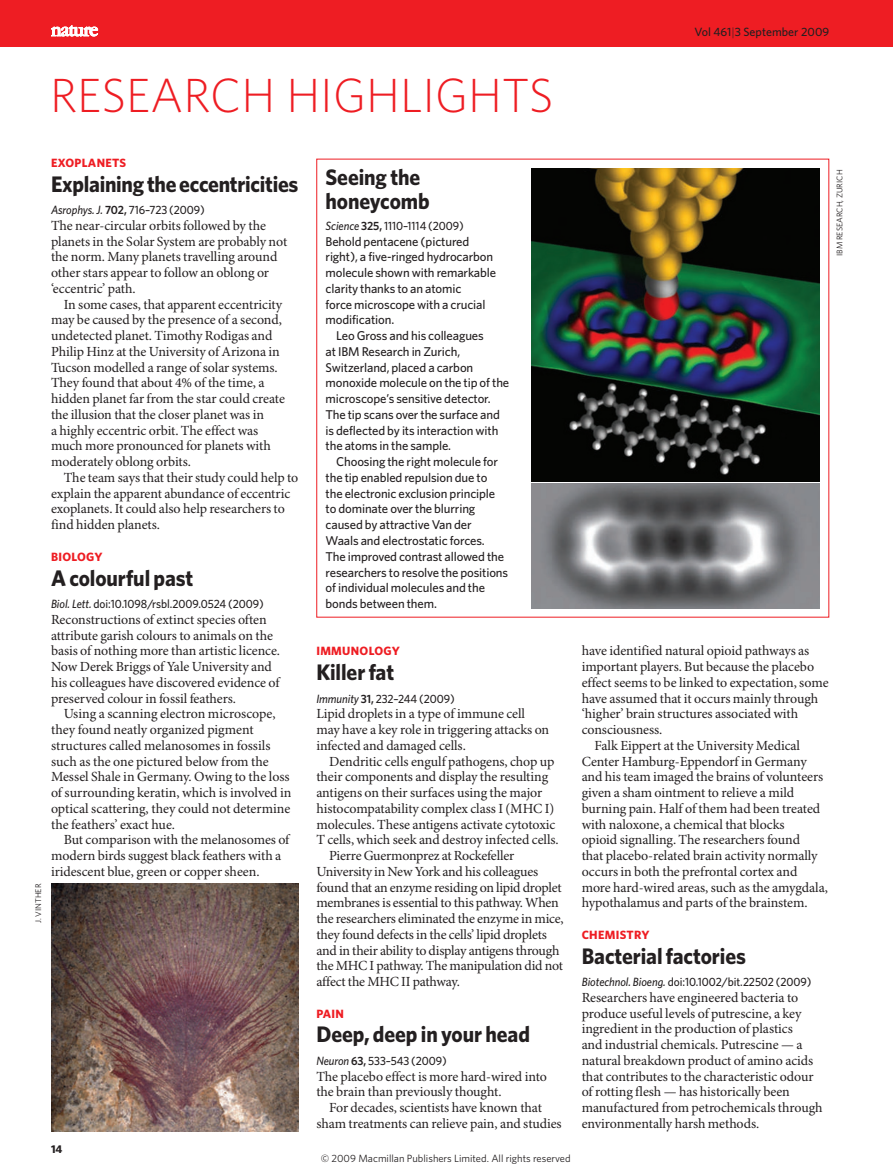
<style>
.page{position:relative;width:893px;height:1174px;background:#fff}
.page>*{position:absolute;margin:0;border:0;box-sizing:border-box;transform-origin:0 0}
.t1{font:300 48px "Whitney";color:#ee1d23}
.t2{font:700 22.5px/24.8px "Whitney";letter-spacing:-.005em;color:#231f20;scale:.95 1}
.t3{font:13.95px/15.8px "Minion Pro";letter-spacing:-.005em;color:#231f20}
.t4{font:500 12.75px/15.8px "Whitney";letter-spacing:-.01em;color:#231f20}
.t5{font:500 12px "Whitney";letter-spacing:-.005em;color:#231f20;scale:.95 1}
.t6{font:700 12px "Whitney";letter-spacing:.025em;color:#ee1d23}
.t7{font:500 12px "Whitney";letter-spacing:-.005em;color:#231f20}
.t8{font:700 11.25px "Whitney";color:#231f20}
.t9{font:10.5px "Whitney";color:#231f20}
.t10{font:8.25px "Whitney";color:#231f20}
.s1{font-weight:300}
.s2{font-style:italic}
.s3{font-weight:600}
</style>
<div class="page">
<img style="left:531px;top:168px;width:289px;height:313px">
<img style="left:531px;top:483px;width:289px;height:125px">
<img style="left:51px;top:884px;width:247px;height:247px">
<div style="left:0;top:0;width:893px;height:47px;background:#ee1d23"></div>
<svg style="left:51px;top:25px;width:47px;height:11px"></svg>
<h1 class="t1" style="left:50px;top:77px;width:505px">RESEARCH HIGHLIGHTS</h1>
<p class="t7" style="left:694px;top:28px;width:136px">Vol 461<span class="s1">|</span>3 September 2009</p>
<p class="t10" style="left:35px;top:923px;width:41px;rotate:-90deg">J. VINTHER</p>
<p class="t6" style="left:51px;top:158px;width:77px">EXOPLANETS</p>
<h2 class="t2" style="left:51px;top:173px;width:262px">Explaining the eccentricities</h2>
<p class="t5" style="left:51px;top:206px;width:163px"><span class="s2">Asrophys. J.</span> <span class="s3">702,</span> 716–723 (2009)</p>
<p class="t3" style="left:51px;top:219px;width:238px">The near-circular orbits followed by the planets in the Solar System are probably not the norm. Many planets travelling around other stars appear to follow an oblong or ‘eccentric’ path.</p>
<p class="t3" style="left:51px;top:297px;width:235px;text-indent:13px">In some cases, that apparent eccentricity may be caused by the presence of a second, undetected planet. Timothy Rodigas and Philip Hinz at the University of Arizona in Tucson modelled a range of solar systems.<br>They found that about 4% of the time, a hidden planet far from the star could create the illusion that the closer planet was in<br>a highly eccentric orbit. The effect was much more pronounced for planets with moderately oblong orbits.</p>
<p class="t3" style="left:51px;top:471px;width:249px;text-indent:13px">The team says that their study could help to explain the apparent abundance of eccentric exoplanets. It could also help researchers to find hidden planets.</p>
<p class="t6" style="left:51px;top:552px;width:53px">BIOLOGY</p>
<h2 class="t2" style="left:51px;top:567px;width:151px">A colourful past</h2>
<p class="t5" style="left:51px;top:599px;width:225px"><span class="s2">Biol. Lett.</span> doi:10.1098/rsbl.2009.0524 (2009)</p>
<p class="t3" style="left:51px;top:612px;width:231px">Reconstructions of extinct species often attribute garish colours to animals on the basis of nothing more than artistic licence.<br>Now Derek Briggs of Yale University and his colleagues have discovered evidence of preserved colour in fossil feathers.</p>
<p class="t3" style="left:51px;top:707px;width:242px;text-indent:13px">Using a scanning electron microscope, they found neatly organized pigment structures called melanosomes in fossils such as the one pictured below from the Messel Shale in Germany. Owing to the loss of surrounding keratin, which is involved in optical scattering, they could not determine the feathers’ exact hue.</p>
<p class="t3" style="left:51px;top:833px;width:240px;text-indent:13px">But comparison with the melanosomes of modern birds suggest black feathers with a iridescent blue, green or copper sheen.</p>
<p class="t8" style="left:51px;top:1144px;width:13px">14</p>
<h2 class="t2" style="left:326px;top:166px;width:111px">Seeing the honeycomb</h2>
<p class="t5" style="left:326px;top:221px;width:147px"><span class="s2">Science</span> <span class="s3">325,</span> 1110–1114 (2009)</p>
<p class="t4" style="left:326px;top:234px;width:172px">Behold pentacene (pictured right), a five-ringed hydrocarbon molecule shown with remarkable clarity thanks to an atomic<br>force microscope with a crucial modification.</p>
<p class="t4" style="left:326px;top:329px;width:185px;text-indent:11px">Leo Gross and his colleagues<br>at IBM Research in Zurich,<br>Switzerland, placed a carbon monoxide molecule on the tip of the microscope’s sensitive detector.<br>The tip scans over the surface and is deflected by its interaction with the atoms in the sample.</p>
<p class="t4" style="left:326px;top:455px;width:184px;text-indent:11px">Choosing the right molecule for the tip enabled repulsion due to<br>the electronic exclusion principle to dominate over the blurring caused by attractive Van der<br>Waals and electrostatic forces.<br>The improved contrast allowed the researchers to resolve the positions of individual molecules and the bonds between them.</p>
<p class="t10" style="left:837px;top:256px;width:88px;rotate:-90deg">IBM RESEARCH, ZURICH</p>
<p class="t6" style="left:316px;top:646px;width:85px">IMMUNOLOGY</p>
<h2 class="t2" style="left:316px;top:661px;width:83px">Killer fat</h2>
<p class="t5" style="left:316px;top:694px;width:147px"><span class="s2">Immunity</span> <span class="s3">31,</span> 232–244 (2009)</p>
<p class="t3" style="left:316px;top:707px;width:234px">Lipid droplets in a type of immune cell may have a key role in triggering attacks on infected and damaged cells.</p>
<p class="t3" style="left:329px;top:754px;width:227px">Dendritic cells engulf pathogens, chop up</p>
<p class="t3" style="left:316px;top:770px;width:233px">their components and display the resulting</p>
<p class="t3" style="left:316px;top:786px;width:227px">antigens on their surfaces using the major</p>
<p class="t3" style="left:316px;top:801px;width:239px">histocompatability complex class I (MHC I)</p>
<p class="t3" style="left:316px;top:817px;width:241px">molecules. These antigens activate cytotoxic</p>
<p class="t3" style="left:316px;top:833px;width:244px">T cells, which seek and destroy infected cells.</p>
<p class="t3" style="left:329px;top:849px;width:187px">Pierre Guermonprez at Rockefeller</p>
<p class="t3" style="left:316px;top:864px;width:223px">University in New York and his colleagues</p>
<p class="t3" style="left:316px;top:880px;width:247px">found that an enzyme residing on lipid droplet</p>
<p class="t3" style="left:316px;top:896px;width:244px">membranes is essential to this pathway. When</p>
<p class="t3" style="left:316px;top:912px;width:249px">the researchers eliminated the enzyme in mice,</p>
<p class="t3" style="left:316px;top:927px;width:232px">they found defects in the cells’ lipid droplets</p>
<p class="t3" style="left:316px;top:943px;width:245px">and in their ability to display antigens through</p>
<p class="t3" style="left:316px;top:959px;width:248px">the MHC I pathway. The manipulation did not</p>
<p class="t3" style="left:316px;top:975px;width:145px">affect the MHC II pathway.</p>
<p class="t6" style="left:316px;top:1008px;width:29px">PAIN</p>
<h2 class="t2" style="left:316px;top:1023px;width:226px">Deep, deep in your head</h2>
<p class="t5" style="left:316px;top:1056px;width:139px"><span class="s2">Neuron</span> <span class="s3">63,</span> 533–543 (2009)</p>
<p class="t3" style="left:316px;top:1069px;width:232px">The placebo effect is more hard-wired into the brain than previously thought.</p>
<p class="t3" style="left:316px;top:1101px;width:247px;text-align:center">For decades, scientists have known that sham treatments can relieve pain, and studies</p>
<p class="t9" style="left:321px;top:1152px;width:251px">© 2009 Macmillan Publishers Limited. All rights reserved</p>
<p class="t3" style="left:582px;top:644px;width:229px">have identified natural opioid pathways as</p>
<p class="t3" style="left:582px;top:660px;width:234px">important players. But because the placebo</p>
<p class="t3" style="left:582px;top:675px;width:248px">effect seems to be linked to expectation, some</p>
<p class="t3" style="left:582px;top:691px;width:238px">have assumed that it occurs mainly through</p>
<p class="t3" style="left:582px;top:707px;width:218px">‘higher’ brain structures associated with</p>
<p class="t3" style="left:582px;top:723px;width:82px">consciousness.</p>
<p class="t3" style="left:594px;top:738px;width:207px">Falk Eippert at the University Medical</p>
<p class="t3" style="left:582px;top:754px;width:227px">Center Hamburg-Eppendorf in Germany</p>
<p class="t3" style="left:582px;top:770px;width:243px">and his team imaged the brains of volunteers</p>
<p class="t3" style="left:582px;top:786px;width:214px">given a sham ointment to relieve a mild</p>
<p class="t3" style="left:582px;top:801px;width:240px">burning pain. Half of them had been treated</p>
<p class="t3" style="left:582px;top:817px;width:204px">with naloxone, a chemical that blocks</p>
<p class="t3" style="left:582px;top:833px;width:220px">opioid signalling. The researchers found</p>
<p class="t3" style="left:582px;top:849px;width:237px">that placebo-related brain activity normally</p>
<p class="t3" style="left:582px;top:864px;width:217px">occurs in both the prefrontal cortex and</p>
<p class="t3" style="left:582px;top:880px;width:248px">more hard-wired areas, such as the amygdala,</p>
<p class="t3" style="left:582px;top:896px;width:227px">hypothalamus and parts of the brainstem.</p>
<p class="t6" style="left:582px;top:930px;width:69px">CHEMISTRY</p>
<h2 class="t2" style="left:582px;top:945px;width:174px">Bacterial factories</h2>
<p class="t5" style="left:582px;top:977px;width:243px"><span class="s2">Biotechnol. Bioeng.</span> doi:10.1002/bit.22502 (2009)</p>
<p class="t3" style="left:582px;top:990px;width:242px">Researchers have engineered bacteria to produce useful levels of putrescine, a key ingredient in the production of plastics<br>and industrial chemicals. Putrescine — a natural breakdown product of amino acids that contributes to the characteristic odour of rotting flesh — has historically been manufactured from petrochemicals through environmentally harsh methods.</p>
</div>
